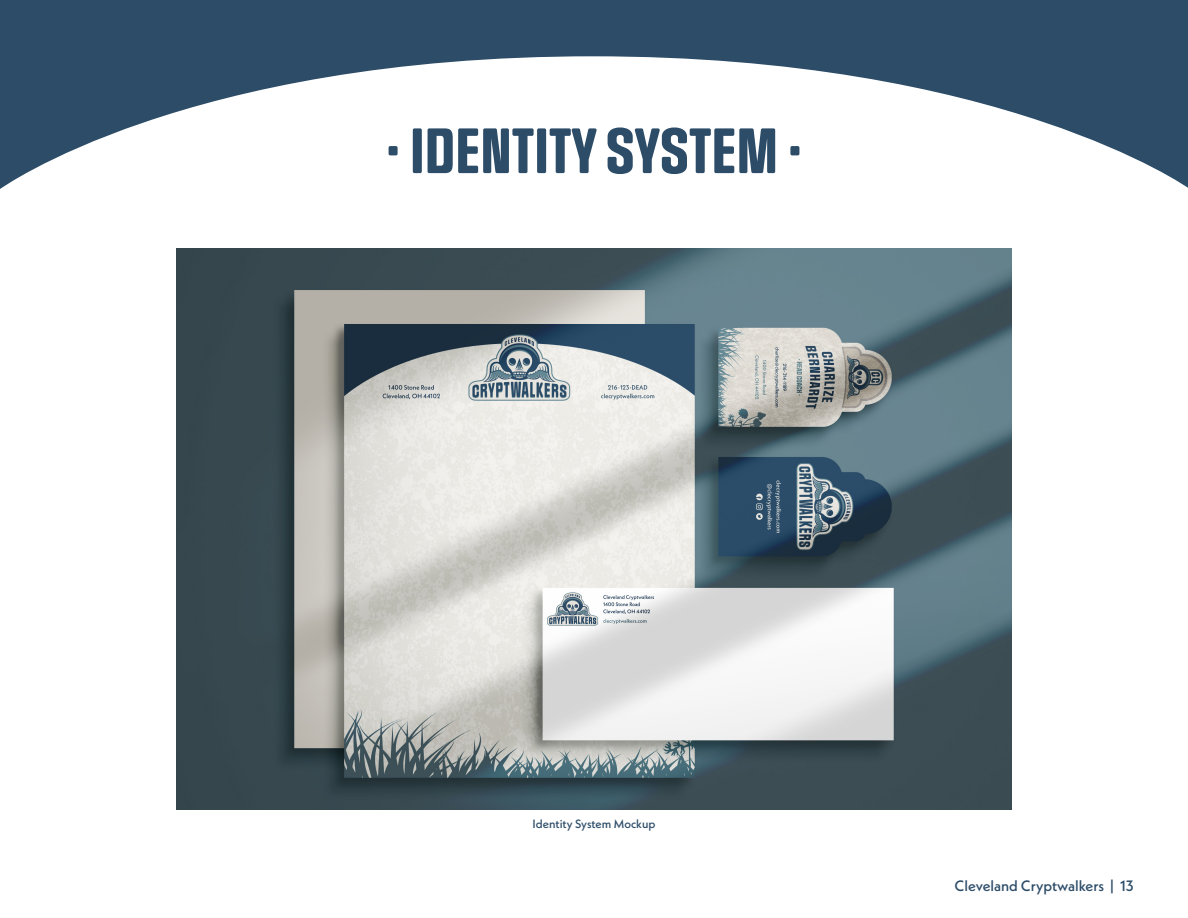
<style>
.page{position:relative;width:1188px;height:918px;background:#fff}
.page>*{position:absolute;margin:0;border:0;box-sizing:border-box;transform-origin:0 0}
.t1{font:54px "Social Gothic Soft";color:#2c4c68}
.t2{font:500 15px "Neue Kabel";color:#2c4c68}
.t3{font:500 12px "Neue Kabel";color:#2c4c68}
</style>
<div class="page">
<img style="left:176px;top:248px;width:836px;height:562px">
<svg style="left:0;top:0;width:1188px;height:189px;fill:#2c4c68"></svg>
<p class="t1" style="left:386px;top:116px;width:417px">· IDENTITY SYSTEM ·</p>
<p class="t3" style="left:533px;top:816px;width:124px">Identity System Mockup</p>
<p class="t2" style="left:954px;top:876px;width:181px">Cleveland Cryptwalkers | 13</p>
</div>
